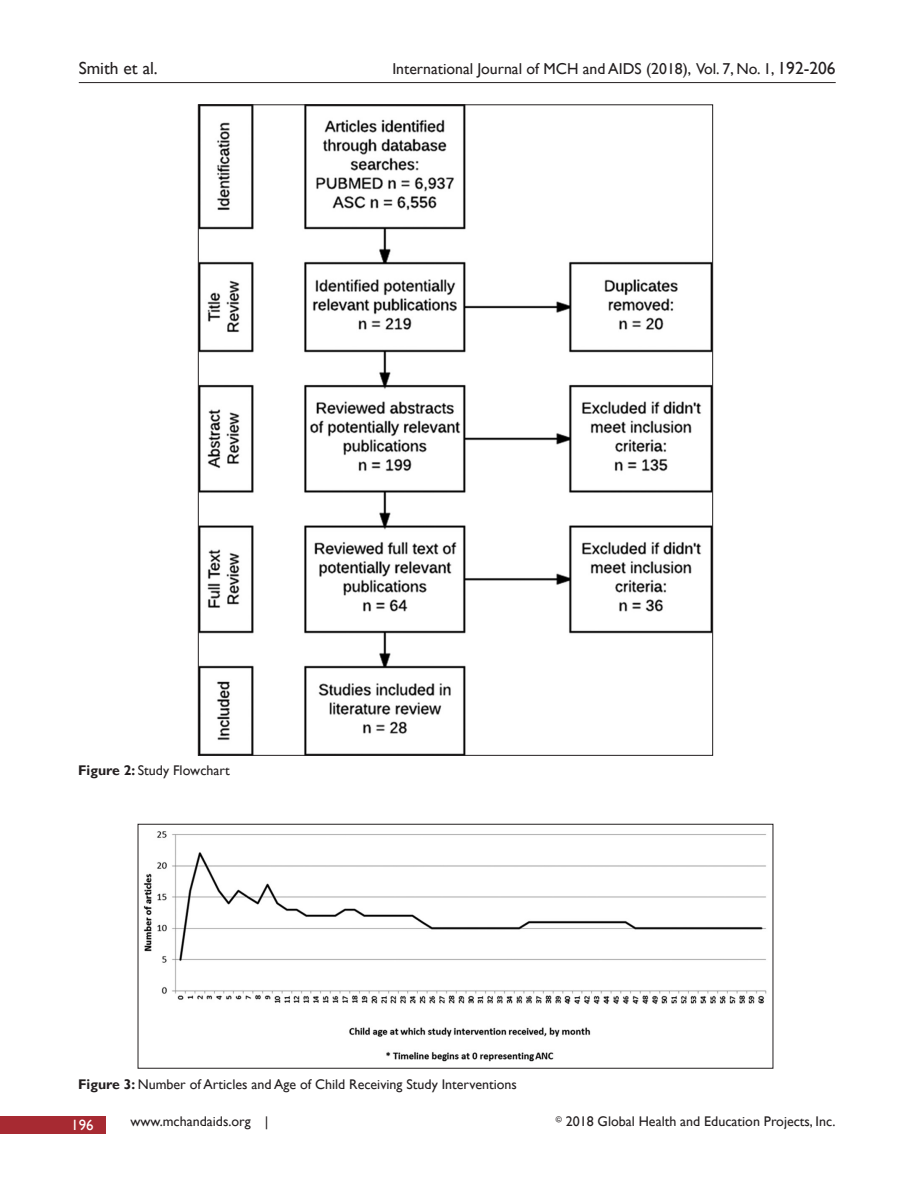
<style>
.page{position:relative;width:914px;height:1197px;background:#fff}
.page>*{position:absolute;margin:0;border:0;box-sizing:border-box;transform-origin:0 0}
.t1{font:17.5px "Gill Sans";color:#231f20}
.t2{font:15.75px "Gill Sans";color:#231f20}
.t3{font:14.88px "Gill Sans";color:#fff}
.FGC{font:14px "Gill Sans";color:#231f20}
.s1{font-size:17.5px}
.s2{font-weight:700}
</style>
<div class="page">
<hr style="left:79px;top:82px;width:756px;height:1px;background:#231f20">
<div style="left:0;top:1117px;width:106px;height:17px;background:#a72a32"></div>
<img style="left:200px;top:107px;width:510px;height:647px">
<img style="left:143px;top:831px;width:624px;height:231px">
<div style="left:138px;top:824px;width:635px;height:244px;border:1px solid #231f20"></div>
<p class="t1" style="left:79px;top:58px;width:80px">Smith et al.</p>
<p class="t2" style="left:392px;top:60px;width:445px">International Journal of MCH and AIDS (2018), Vol. 7, No. 1, <span class="s1">192-206</span></p>
<p class="FGC" style="left:78px;top:762px;width:153px"><span class="s2">Figure 2:</span> Study Flowchart</p>
<p class="FGC" style="left:78px;top:1076px;width:440px"><span class="s2">Figure 3:</span> Number of Articles and Age of Child Receiving Study Interventions</p>
<p class="t3" style="left:71px;top:1117px;width:24px">196</p>
<p class="FGC" style="left:130px;top:1114px;width:139px">www.mchandaids.org |</p>
<p class="FGC" style="left:556px;top:1114px;width:281px"><sup>©</sup> 2018 Global Health and Education Projects, Inc.</p>
</div>
